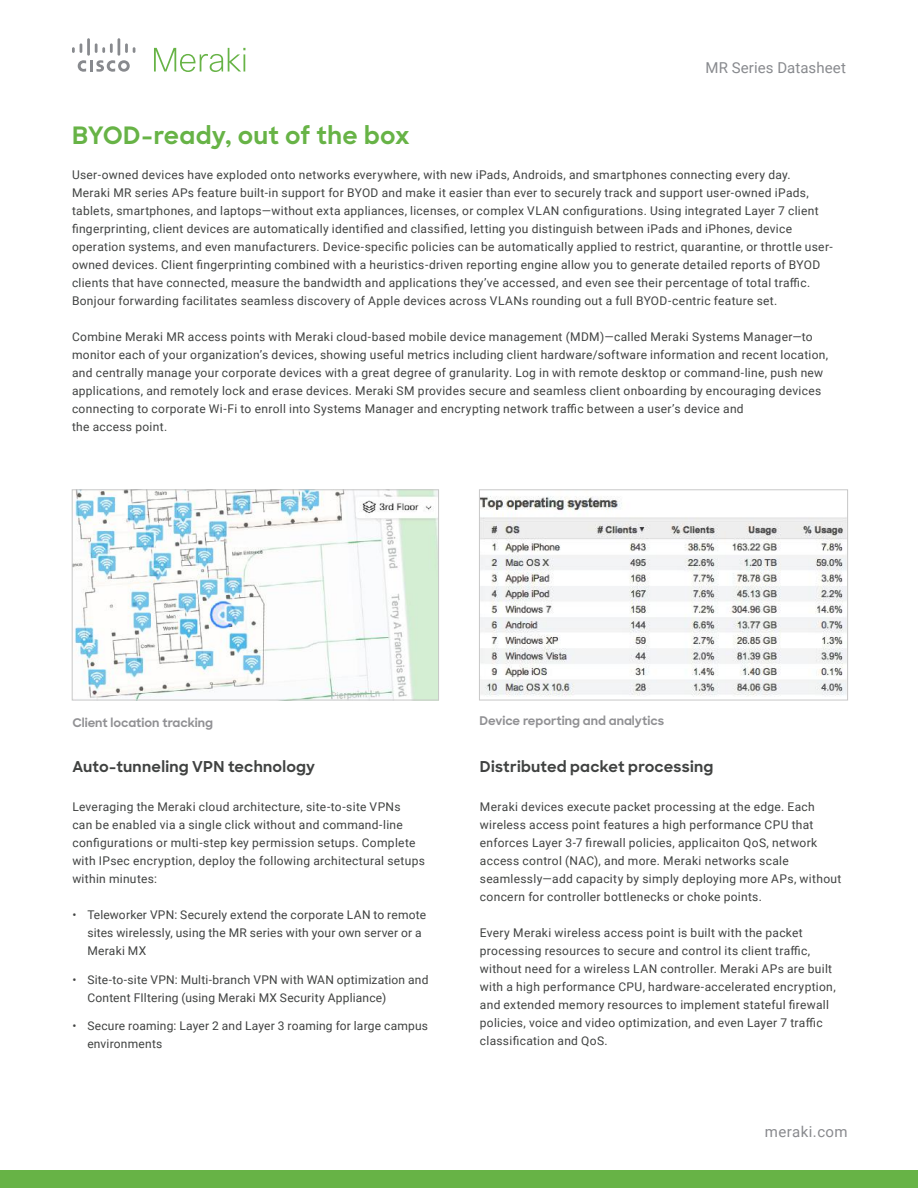
<style>
.page{position:relative;width:918px;height:1188px;background:#fff}
.page>*{position:absolute;margin:0;border:0;box-sizing:border-box;transform-origin:0 0}
.t1{font:700 24px "Sharp Sans";letter-spacing:.015em;color:#67b346}
.t2{font:700 15px "Sharp Sans";letter-spacing:.015em;color:#404241}
.t3{font:15px "Roboto";letter-spacing:.01em;color:#888a8e}
.t4{font:15px "Roboto";letter-spacing:.03em;color:#898a8e}
.t5{font:12px/18px "Roboto";letter-spacing:.025em;color:#404241}
.t6{font:700 12px "Sharp Sans";color:#919194}
</style>
<div class="page">
<div style="left:0;top:1170px;width:918px;height:18px;background:#67b346"></div>
<svg style="left:72px;top:38px;width:63px;height:34px"></svg>
<svg style="left:154px;top:48px;width:91px;height:24px"></svg>
<img style="left:74px;top:492px;width:363px;height:206px">
<div style="left:72px;top:490px;width:367px;height:210px;border:1px solid #c8c8c8"></div>
<img style="left:481px;top:496px;width:365px;height:201px">
<div style="left:479px;top:490px;width:369px;height:210px;border:1px solid #c8c8c8"></div>
<p class="t3" style="left:705px;top:57px;width:142px">MR Series Datasheet</p>
<h1 class="t1" style="left:72px;top:118px;width:339px">BYOD-ready, out of the box</h1>
<p class="t5" style="left:72px;top:165px;width:762px">User-owned devices have exploded onto networks everywhere, with new iPads, Androids, and smartphones connecting every day.<br>Meraki MR series APs feature built-in support for BYOD and make it easier than ever to securely track and support user-owned iPads, tablets, smartphones, and laptops—without exta appliances, licenses, or complex VLAN configurations. Using integrated Layer 7 client fingerprinting, client devices are automatically identified and classified, letting you distinguish between iPads and iPhones, device operation systems, and even manufacturers. Device-specific policies can be automatically applied to restrict, quarantine, or throttle user&shy;owned devices. Client fingerprinting combined with a heuristics-driven reporting engine allow you to generate detailed reports of BYOD clients that have connected, measure the bandwidth and applications they’ve accessed, and even see their percentage of total traffic.<br>Bonjour forwarding facilitates seamless discovery of Apple devices across VLANs rounding out a full BYOD-centric feature set.</p>
<p class="t5" style="left:72px;top:327px;width:758px">Combine Meraki MR access points with Meraki cloud-based mobile device management (MDM)—called Meraki Systems Manager—to monitor each of your organization’s devices, showing useful metrics including client hardware/software information and recent location, and centrally manage your corporate devices with a great degree of granularity. Log in with remote desktop or command-line, push new applications, and remotely lock and erase devices. Meraki SM provides secure and seamless client onboarding by encouraging devices connecting to corporate Wi-Fi to enroll into Systems Manager and encrypting network traffic between a user’s device and<br>the access point.</p>
<p class="t6" style="left:72px;top:713px;width:142px">Client location tracking</p>
<p class="t6" style="left:479px;top:712px;width:186px">Device reporting and analytics</p>
<p class="t2" style="left:72px;top:755px;width:244px">Auto-tunneling VPN technology</p>
<p class="t5" style="left:72px;top:797px;width:354px">Leveraging the Meraki cloud architecture, site-to-site VPNs<br>can be enabled via a single click without and command-line configurations or multi-step key permission setups. Complete with IPsec encryption, deploy the following architectural setups within minutes:</p>
<p class="t5" style="left:87px;top:905px;width:340px;text-indent:-15px">• Teleworker VPN: Securely extend the corporate LAN to remote sites wirelessly, using the MR series with your own server or a<br>Meraki MX</p>
<p class="t5" style="left:87px;top:970px;width:343px;text-indent:-15px">• Site-to-site VPN: Multi-branch VPN with WAN optimization and<br>Content FIltering (using Meraki MX Security Appliance)</p>
<p class="t5" style="left:87px;top:1016px;width:342px;text-indent:-15px">• Secure roaming: Layer 2 and Layer 3 roaming for large campus environments</p>
<p class="t2" style="left:480px;top:755px;width:235px">Distributed packet processing</p>
<p class="t5" style="left:480px;top:797px;width:363px">Meraki devices execute packet processing at the edge. Each wireless access point features a high performance CPU that enforces Layer 3-7 firewall policies, applicaiton QoS, network access control (NAC), and more. Meraki networks scale seamlessly—add capacity by simply deploying more APs, without concern for controller bottlenecks or choke points.</p>
<p class="t5" style="left:480px;top:923px;width:357px">Every Meraki wireless access point is built with the packet processing resources to secure and control its client traffic, without need for a wireless LAN controller. Meraki APs are built with a high performance CPU, hardware-accelerated encryption, and extended memory resources to implement stateful firewall policies, voice and video optimization, and even Layer 7 traffic classification and QoS.</p>
<p class="t4" style="left:765px;top:1121px;width:84px">meraki.com</p>
</div>
